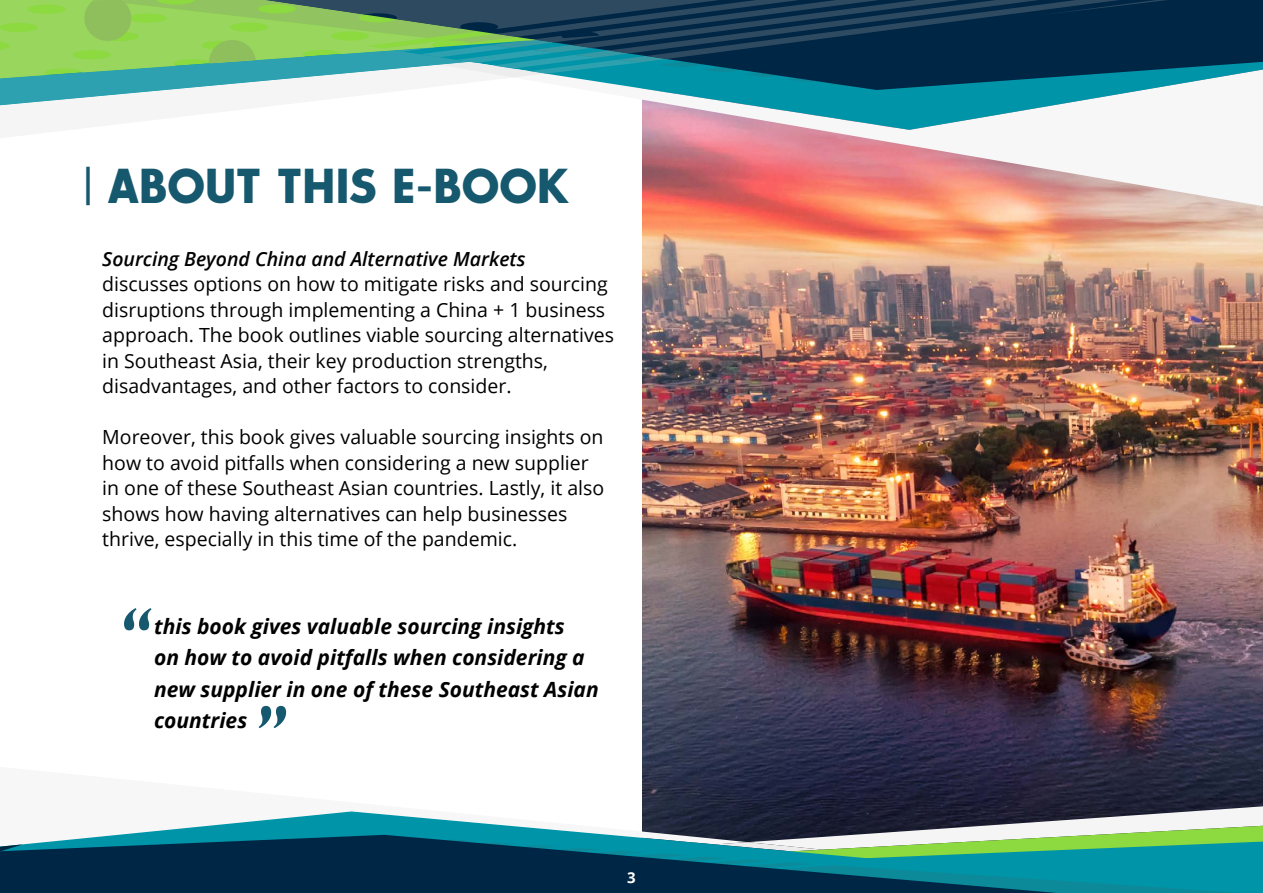
<style>
.page{position:relative;width:1263px;height:893px;background:#fff}
.page>*{position:absolute;margin:0;border:0;box-sizing:border-box;transform-origin:0 0}
.t1{font:48px "Sans Serif Bld FLF";letter-spacing:-.01em;color:#16586e}
.t2{font:italic 700 21px/31.2px "Open Sans";color:#000}
.t3{font:19.5px/25.5px "Open Sans";color:#000}
.t4{font:italic 600 19.5px "Open Sans";color:#000}
.t5{font:700 15px "Open Sans";color:#fff}
</style>
<div class="page">
<img style="left:642px;top:206px;width:621px;height:600px">
<svg style="left:642px;top:767px;width:106px;height:39px;background:#262c45"></svg>
<svg style="left:0;top:806px;width:1263px;height:87px"></svg>
<svg style="left:642px;top:138px;width:620px;height:68px"></svg>
<svg style="left:0;top:0;width:1263px;height:138px"></svg>
<svg style="left:124px;top:608px;width:28px;height:22px"></svg>
<svg style="left:259px;top:706px;width:27px;height:22px"></svg>
<h1 class="t1" style="left:84px;top:160px;width:488px">| ABOUT THIS E-BOOK</h1>
<p class="t4" style="left:102px;top:245px;width:425px">Sourcing Beyond China and Alternative Markets</p>
<p class="t3" style="left:102px;top:271px;width:513px">discusses options on how to mitigate risks and sourcing disruptions through implementing a China + 1 business approach. The book outlines viable sourcing alternatives in Southeast Asia, their key production strengths, disadvantages, and other factors to consider.</p>
<p class="t3" style="left:102px;top:424px;width:503px">Moreover, this book gives valuable sourcing insights on how to avoid pitfalls when considering a new supplier in one of these Southeast Asian countries. Lastly, it also shows how having alternatives can help businesses thrive, especially in this time of the pandemic.</p>
<p class="t2" style="left:154px;top:610px;width:446px">this book gives valuable sourcing insights<br>on how to avoid pitfalls when considering a new supplier in one of these Southeast Asian countries</p>
<p class="t5" style="left:627px;top:867px;width:10px">3</p>
</div>
